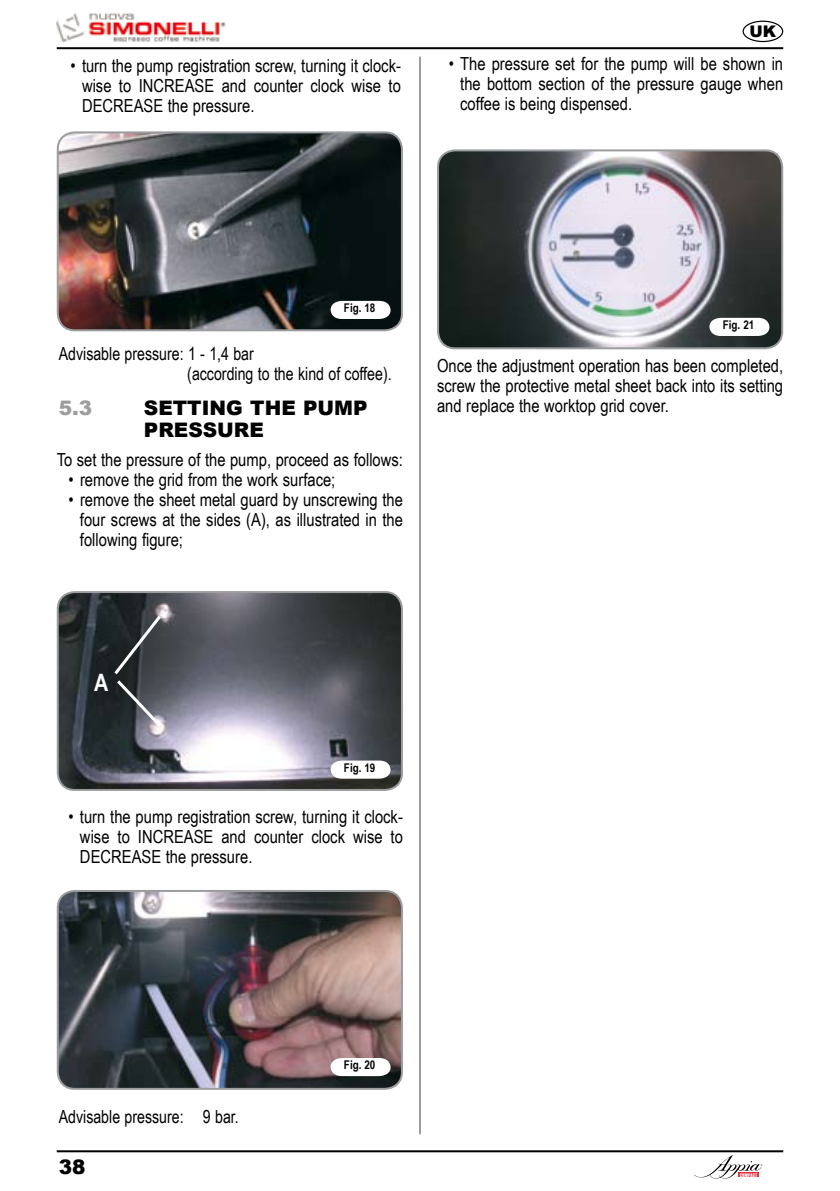
<style>
.page{position:relative;width:840px;height:1191px;background:#fff}
.page>*{position:absolute;margin:0;border:0;box-sizing:border-box;transform-origin:0 0}
.t1{font:700 24px "Arial Narrow";color:#fff}
.t2{font:900 20px/22px "Arial";color:#000}
.t3{font:900 20px "Arial";color:#9c9d9f}
.t4{font:18px/20px "Arial Narrow";color:#000;text-align:justify}
.t5{font:18px/20px "Arial Narrow";color:#000;scale:.96 1}
.t6{font:900 16px "Arial";color:#000}
.t7{font:700 12px "Arial Narrow";color:#000}
.t8{font:5.2px "Haettenschweiler";letter-spacing:.08em;color:#fff}
</style>
<div class="page">
<img style="left:58px;top:132px;width:344px;height:198px;border-radius:17px">
<div style="left:57px;top:131px;width:346px;height:200px;border:2px solid #9c9d9f;border-radius:17px"></div>
<svg style="left:330px;top:301px;width:60px;height:18px"></svg>
<img style="left:58px;top:592px;width:344px;height:198px;border-radius:17px">
<div style="left:57px;top:591px;width:346px;height:200px;border:2px solid #9c9d9f;border-radius:17px"></div>
<svg style="left:330px;top:760px;width:60px;height:18px"></svg>
<img style="left:58px;top:891px;width:344px;height:197px;border-radius:17px">
<div style="left:57px;top:890px;width:346px;height:199px;border:2px solid #9c9d9f;border-radius:17px"></div>
<svg style="left:330px;top:1058px;width:60px;height:18px"></svg>
<img style="left:438px;top:150px;width:343px;height:198px;border-radius:17px">
<div style="left:437px;top:149px;width:345px;height:200px;border:2px solid #9c9d9f;border-radius:17px"></div>
<svg style="left:709px;top:318px;width:60px;height:18px"></svg>
<hr style="left:57px;top:47px;width:725px;height:2px;background:#000">
<img style="left:57px;top:12px;width:169px;height:31px">
<hr style="left:57px;top:1150px;width:725px;height:2px;background:#000">
<hr style="left:419px;top:57px;width:2px;height:1077px;background:#9c9d9f">
<div style="left:742px;top:21px;width:40px;height:21px;border:1px solid #000;border-radius:50%"></div>
<svg style="left:694px;top:1155px;width:68px;height:23px"></svg>
<div style="left:738px;top:1172px;width:20px;height:5px;background:#e42e37"></div>
<svg style="left:111px;top:612px;width:53px;height:118px"></svg>
<p class="t4" style="left:82px;top:55px;width:320px;text-indent:-11px">• turn the pump registration screw, turning it clock&shy;wise to INCREASE and counter clock wise to DECREASE the pressure.</p>
<p class="t6" style="left:749px;top:19px;width:28px">UK</p>
<p class="t4" style="left:460px;top:53px;width:324px;text-indent:-11px">• The pressure set for the pump will be shown in the bottom section of the pressure gauge when coffee is being dispensed.</p>
<p class="t7" style="left:344px;top:299px;width:33px">Fig. 18</p>
<p class="t5" style="left:187px;top:343px;width:214px;text-indent:-128px">Advisable pressure: 1 - 1,4 bar<br>(according to the kind of coffee).</p>
<p class="t3" style="left:59px;top:394px;width:35px">5.3</p>
<p class="t2" style="left:144px;top:396px;width:225px">SETTING THE PUMP<br>PRESSURE</p>
<p class="t4" style="left:57px;top:449px;width:347px">To set the pressure of the pump, proceed as follows:</p>
<p class="t4" style="left:69px;top:469px;width:268px">• remove the grid from the work surface;</p>
<p class="t4" style="left:80px;top:489px;width:324px;text-indent:-11px">• remove the sheet metal guard by unscrewing the four screws at the sides (A), as illustrated in the following figure;</p>
<p class="t7" style="left:722px;top:316px;width:33px">Fig. 21</p>
<p class="t4" style="left:437px;top:355px;width:347px">Once the adjustment operation has been completed, screw the protective metal sheet back into its setting and replace the worktop grid cover.</p>
<p class="t1" style="left:94px;top:664px;width:16px">A</p>
<p class="t7" style="left:344px;top:758px;width:33px">Fig. 19</p>
<p class="t4" style="left:80px;top:806px;width:324px;text-indent:-11px">• turn the pump registration screw, turning it clock&shy;wise to INCREASE and counter clock wise to DECREASE the pressure.</p>
<p class="t5" style="left:59px;top:1105px;width:189px">Advisable pressure: 9 bar.</p>
<p class="t2" style="left:59px;top:1155px;width:28px">38</p>
<p class="t7" style="left:344px;top:1056px;width:33px">Fig. 20</p>
<p class="t8" style="left:739px;top:1171px;width:19px">COMPACT</p>
</div>
